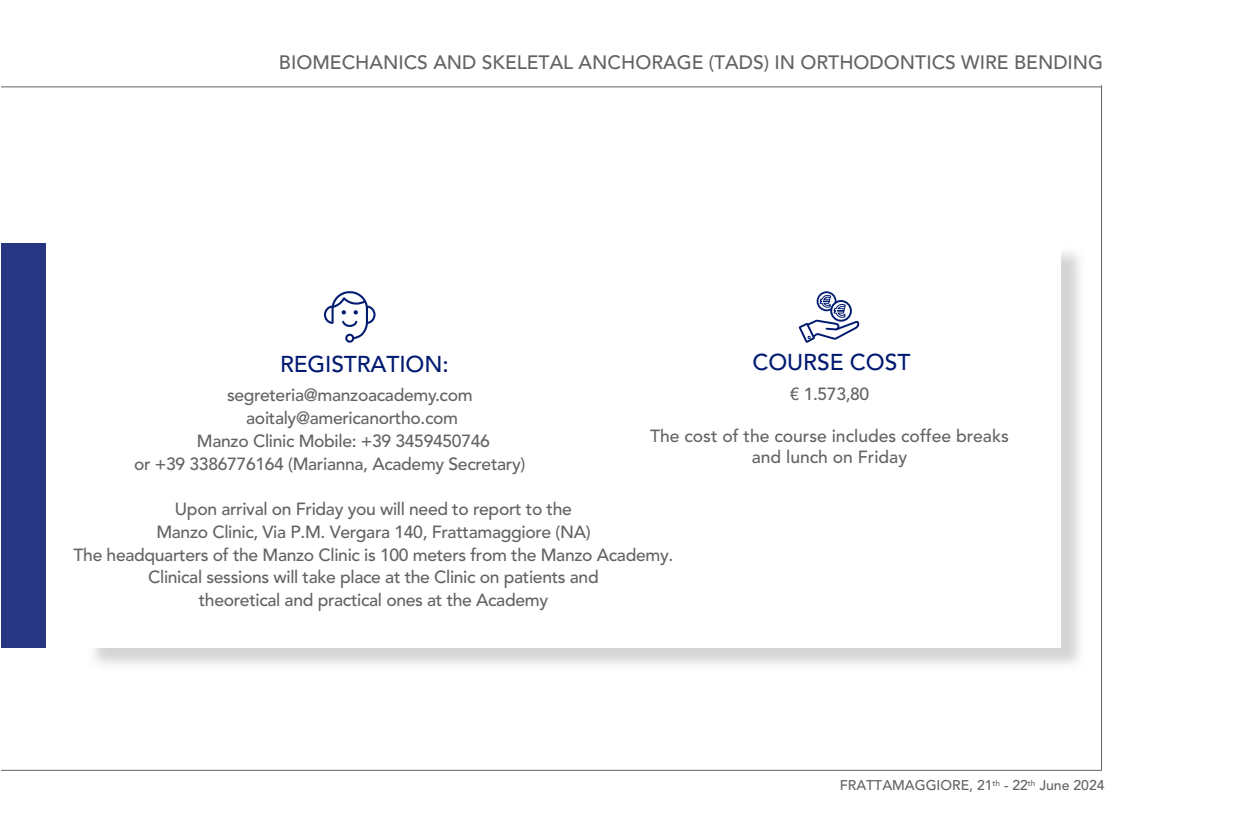
<style>
.page{position:relative;width:1236px;height:834px;background:#fff}
.page>*{position:absolute;margin:0;border:0;box-sizing:border-box;transform-origin:0 0}
.t1{font:500 22.75px "Avenir LT Std";letter-spacing:-.005em;color:#001a70}
.t2{font:500 19.25px "Avenir LT Std";color:#646363}
.t3{font:500 17.5px/22.8px "Avenir LT Std";letter-spacing:-.02em;color:#646363;text-align:center}
.t4{font:500 17.5px/21px "Avenir LT Std";color:#646363;text-align:center}
.t5{font:500 14px "Avenir LT Std";color:#646363}
</style>
<div class="page">
<hr style="left:1px;top:86px;width:1100px;height:1px;background:#646363">
<hr style="left:1px;top:769px;width:1100px;height:1px;background:#646363">
<div style="left:1px;top:243px;width:45px;height:404px;background:#283583"></div>
<hr style="left:1100px;top:85px;width:1px;height:684px;background:#646363">
<svg style="left:94px;top:252px;width:986px;height:413px"></svg>
<div style="left:83px;top:243px;width:977px;height:404px;background:#fff"></div>
<div style="left:345px;top:333px;width:9px;height:9px;border:2px solid #001a70;border-radius:50%"></div>
<svg style="left:324px;top:291px;width:51px;height:49px"></svg>
<svg style="left:798px;top:291px;width:61px;height:52px"></svg>
<p class="t2" style="left:279px;top:51px;width:825px">BIOMECHANICS AND SKELETAL ANCHORAGE (TADS) IN ORTHODONTICS WIRE BENDING</p>
<h1 class="t1" style="left:752px;top:349px;width:159px">COURSE COST</h1>
<p class="t3" style="left:789px;top:383px;width:81px">€ 1.573,80</p>
<p class="t4" style="left:650px;top:426px;width:360px">The cost of the course includes coffee breaks and lunch on Friday</p>
<h1 class="t1" style="left:280px;top:350px;width:170px">REGISTRATION:</h1>
<p class="t3" style="left:227px;top:384px;width:247px">segreteria@manzoacademy.com</p>
<p class="t3" style="left:246px;top:407px;width:213px">aoitaly@americanortho.com</p>
<p class="t3" style="left:197px;top:430px;width:294px">Manzo Clinic Mobile: +39 3459450746</p>
<p class="t3" style="left:134px;top:452px;width:392px">or +39 3386776164 (Marianna, Academy Secretary)</p>
<p class="t3" style="left:74px;top:498px;width:601px">Upon arrival on Friday you will need to report to the<br>Manzo Clinic, Via P.M. Vergara 140, Frattamaggiore (NA)<br>The headquarters of the Manzo Clinic is 100 meters from the Manzo Academy.<br>Clinical sessions will take place at the Clinic on patients and<br>theoretical and practical ones at the Academy</p>
<p class="t5" style="left:839px;top:777px;width:266px">FRATTAMAGGIORE, 21<sup>th</sup> - 22<sup>th</sup> June 2024</p>
</div>
